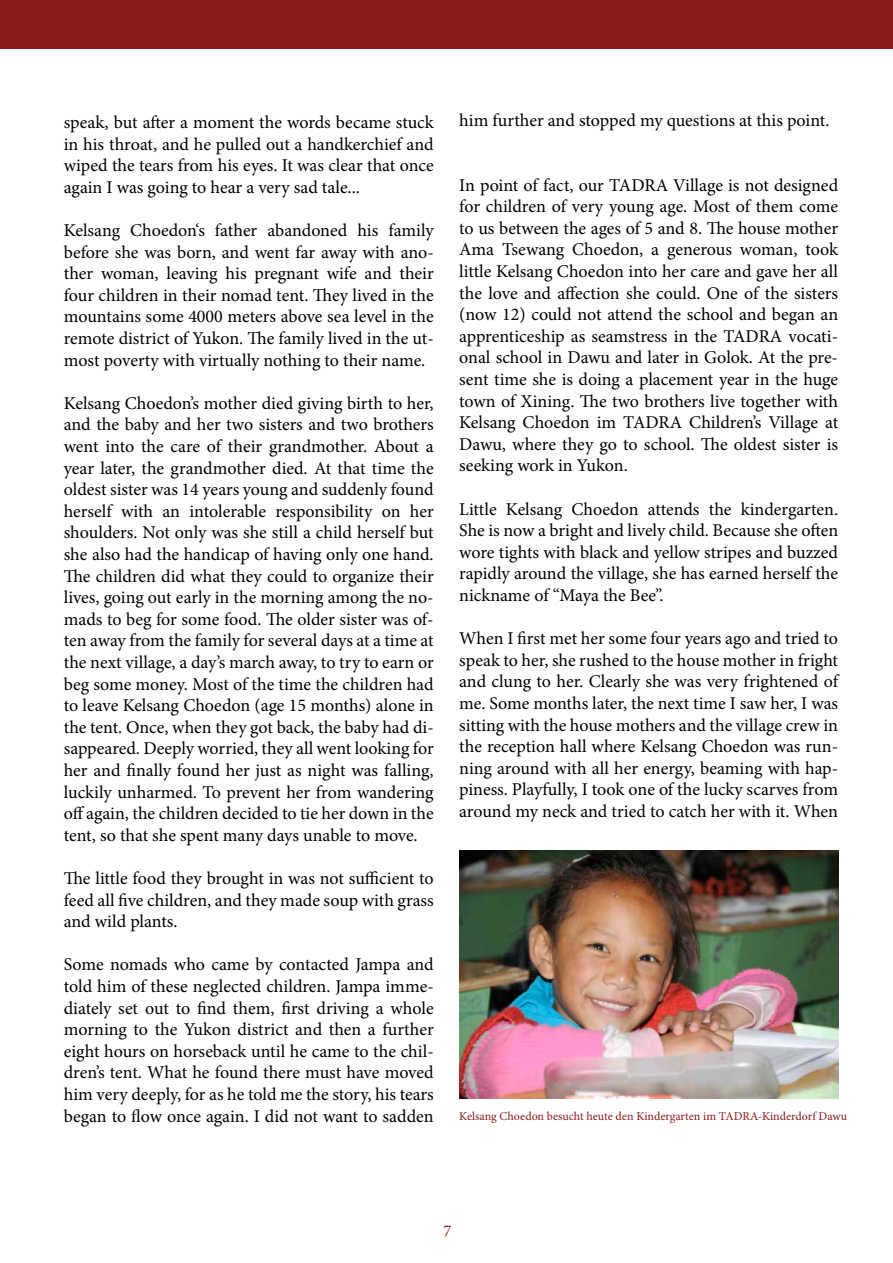
<style>
.page{position:relative;width:893px;height:1263px;background:#fff}
.page>*{position:absolute;margin:0;border:0;box-sizing:border-box;transform-origin:0 0}
.t1{font:18px/21.6px "Minion Pro";letter-spacing:-.005em;color:#000;text-align:justify}
.t2{font:16.5px "Minion Pro";color:#8b1c1c}
.t3{font:12px "Minion Pro";color:#8b1c1c}
</style>
<div class="page">
<div style="left:0;top:0;width:893px;height:49px;background:#8b1c1c"></div>
<img style="left:459px;top:850px;width:379px;height:248px">
<p class="t1" style="left:64px;top:111px;width:371px">speak, but after a moment the words became stuck in his throat, and he pulled out a handkerchief and wiped the tears from his eyes. It was clear that once again I was going to hear a very sad tale...</p>
<p class="t1" style="left:64px;top:219px;width:371px">Kelsang Choedon‘s father abandoned his family before she was born, and went far away with ano&shy;ther woman, leaving his pregnant wife and their four children in their nomad tent. They lived in the mountains some 4000 meters above sea level in the remote district of Yukon. The family lived in the ut&shy;most poverty with virtually nothing to their name.</p>
<p class="t1" style="left:64px;top:392px;width:371px">Kelsang Choedon’s mother died giving birth to her, and the baby and her two sisters and two brothers went into the care of their grandmother. About a year later, the grandmother died. At that time the oldest sister was 14 years young and suddenly found herself with an intolerable responsibility on her shoulders. Not only was she still a child herself but she also had the handicap of having only one hand.<br>The children did what they could to organize their lives, going out early in the morning among the no&shy;mads to beg for some food. The older sister was of&shy;ten away from the family for several days at a time at the next village, a day’s march away, to try to earn or beg some money. Most of the time the children had to leave Kelsang Choedon (age 15 months) alone in the tent. Once, when they got back, the baby had di&shy;sappeared. Deeply worried, they all went looking for her and finally found her just as night was falling, luckily unharmed. To prevent her from wandering off again, the children decided to tie her down in the tent, so that she spent many days unable to move.</p>
<p class="t1" style="left:64px;top:867px;width:371px">The little food they brought in was not sufficient to feed all five children, and they made soup with grass and wild plants.</p>
<p class="t1" style="left:64px;top:954px;width:371px">Some nomads who came by contacted Jampa and told him of these neglected children. Jampa imme&shy;diately set out to find them, first driving a whole morning to the Yukon district and then a further eight hours on horseback until he came to the chil&shy;dren’s tent. What he found there must have moved him very deeply, for as he told me the story, his tears began to flow once again. I did not want to sadden</p>
<p class="t1" style="left:459px;top:109px;width:372px">him further and stopped my questions at this point.</p>
<p class="t1" style="left:459px;top:174px;width:380px">In point of fact, our TADRA Village is not designed for children of very young age. Most of them come to us between the ages of 5 and 8. The house mother Ama Tsewang Choedon, a generous woman, took little Kelsang Choedon into her care and gave her all the love and affection she could. One of the sisters (now 12) could not attend the school and began an apprenticeship as seamstress in the TADRA vocati&shy;onal school in Dawu and later in Golok. At the pre&shy;sent time she is doing a placement year in the huge town of Xining. The two brothers live together with Kelsang Choedon im TADRA Children’s Village at Dawu, where they go to school. The oldest sister is seeking work in Yukon.</p>
<p class="t1" style="left:459px;top:498px;width:380px">Little Kelsang Choedon attends the kindergarten.<br>She is now a bright and lively child. Because she often wore tights with black and yellow stripes and buzzed rapidly around the village, she has earned herself the nickname of “Maya the Bee”.</p>
<p class="t1" style="left:459px;top:628px;width:380px">When I first met her some four years ago and tried to speak to her, she rushed to the house mother in fright and clung to her. Clearly she was very frightened of me. Some months later, the next time I saw her, I was sitting with the house mothers and the village crew in the reception hall where Kelsang Choedon was run&shy;ning around with all her energy, beaming with hap&shy;piness. Playfully, I took one of the lucky scarves from around my neck and tried to catch her with it. When</p>
<p class="t3" style="left:459px;top:1108px;width:389px">Kelsang Choedon besucht heute den Kindergarten im TADRA-Kinderdorf Dawu</p>
<p class="t2" style="left:444px;top:1219px;width:9px">7</p>
</div>
